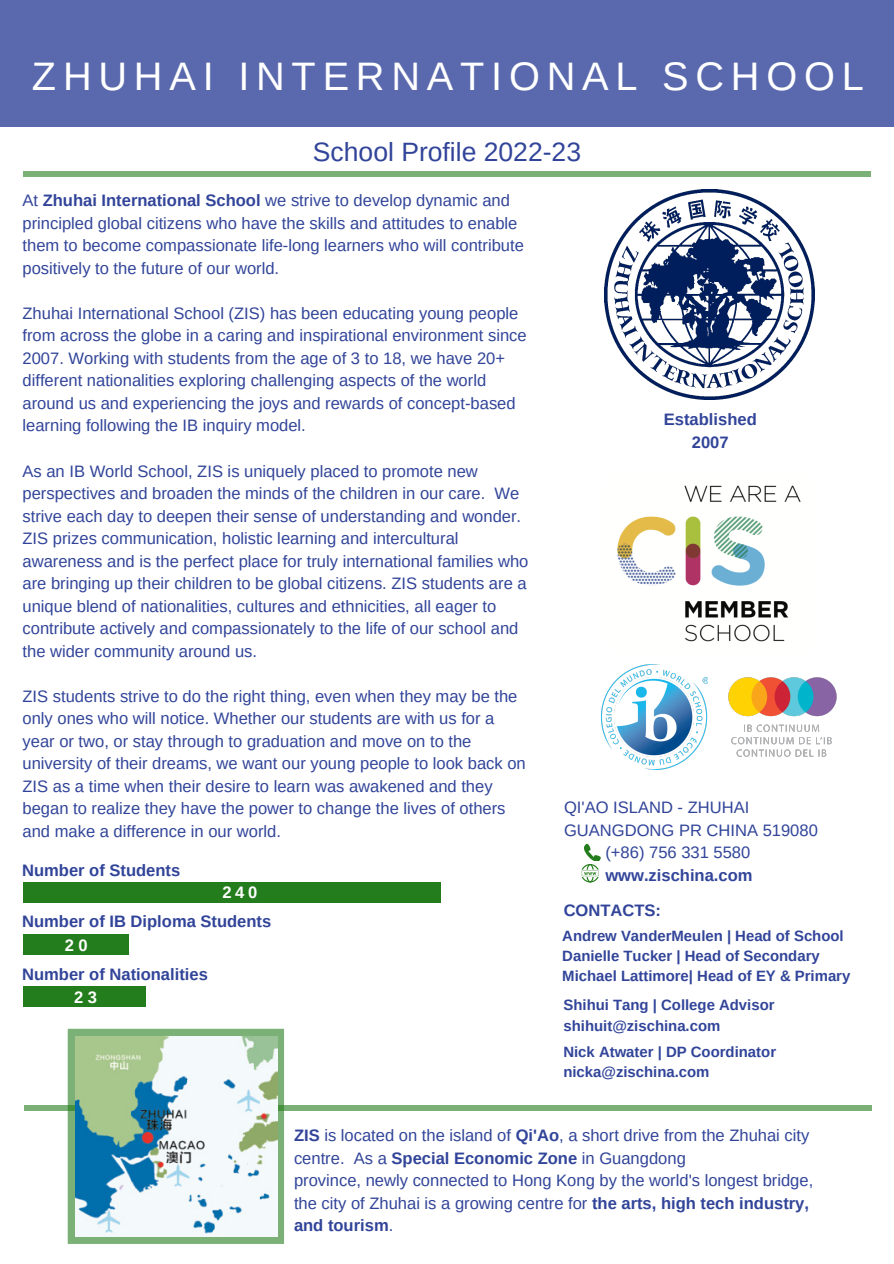
<style>
.page{position:relative;width:894px;height:1264px;background:#fff}
.page>*{position:absolute;margin:0;border:0;box-sizing:border-box;transform-origin:0 0}
.t1{font:39.75px "Arimo";letter-spacing:.17em;color:#fff}
.t2{font:26.55px "Arimo";color:#314499}
.t3{font:16.5px/22.5px "Arimo";color:#314499}
.t4{font:700 16.5px/22.5px "Arimo";color:#314499;text-align:center}
.t5{font:700 16.5px "Arimo";color:#fff}
.t6{font:700 14.85px/20.2px "Arimo";color:#314499}
.s1{font-weight:700}
</style>
<div class="page">
<div style="left:0;top:0;width:893px;height:126px;background:#5a69ad"></div>
<div style="left:24px;top:171px;width:846px;height:6px;background:#7bb176"></div>
<div style="left:24px;top:1105px;width:847px;height:6px;background:#7bb176"></div>
<svg style="left:68px;top:1028px;width:216px;height:215px;background:#85b680"></svg>
<img style="left:75px;top:1036px;width:202px;height:200px">
<svg style="left:581px;top:843px;width:19px;height:39px"></svg>
<div style="left:23px;top:882px;width:417px;height:20px;background:#247d1c"></div>
<div style="left:23px;top:933px;width:105px;height:21px;background:#247d1c"></div>
<div style="left:23px;top:986px;width:123px;height:21px;background:#247d1c"></div>
<img style="left:728px;top:677px;width:109px;height:80px">
<img style="left:601px;top:665px;width:106px;height:104px">
<img style="left:617px;top:485px;width:184px;height:157px">
<img style="left:604px;top:189px;width:210px;height:211px">
<h1 class="t1" style="left:32px;top:54px;width:833px">ZHUHAI INTERNATIONAL SCHOOL</h1>
<h2 class="t2" style="left:313px;top:137px;width:269px">School Profile 2022-23</h2>
<p class="t3" style="left:23px;top:189px;width:502px">At <span class="s1">Zhuhai International School</span> we strive to develop dynamic and principled global citizens who have the skills and attitudes to enable them to become compassionate life-long learners who will contribute positively to the future of our world.</p>
<p class="t3" style="left:23px;top:302px;width:505px">Zhuhai International School (ZIS) has been educating young people from across the globe in a caring and inspirational environment since 2007. Working with students from the age of 3 to 18, we have 20+ different nationalities exploring challenging aspects of the world around us and experiencing the joys and rewards of concept-based learning following the IB inquiry model.</p>
<p class="t3" style="left:23px;top:459px;width:507px">As an IB World School, ZIS is uniquely placed to promote new perspectives and broaden the minds of the children in our care. We strive each day to deepen their sense of understanding and wonder.<br>ZIS prizes communication, holistic learning and intercultural awareness and is the perfect place for truly international families who are bringing up their children to be global citizens. ZIS students are a unique blend of nationalities, cultures and ethnicities, all eager to contribute actively and compassionately to the life of our school and the wider community around us.</p>
<p class="t3" style="left:23px;top:684px;width:504px">ZIS students strive to do the right thing, even when they may be the only ones who will notice. Whether our students are with us for a year or two, or stay through to graduation and move on to the university of their dreams, we want our young people to look back on ZIS as a time when their desire to learn was awakened and they began to realize they have the power to change the lives of others and make a difference in our world.</p>
<p class="t4" style="left:663px;top:408px;width:94px">Established<br>2007</p>
<p class="t3" style="left:564px;top:796px;width:187px">QI'AO ISLAND - ZHUHAI</p>
<p class="t3" style="left:564px;top:818px;width:255px">GUANGDONG PR CHINA 519080</p>
<p class="t3" style="left:605px;top:841px;width:146px">(+86) 756 331 5580</p>
<p class="t4" style="left:22px;top:858px;width:160px">Number of Students</p>
<p class="t4" style="left:563px;top:857px;width:190px;line-height:35px;text-align:left;text-indent:42px">www.zischina.com<br>CONTACTS:</p>
<p class="t6" style="left:562px;top:925px;width:289px">Andrew VanderMeulen | Head of School<br>Danielle Tucker | Head of Secondary<br>Michael Lattimore| Head of EY &amp; Primary</p>
<p class="t6" style="left:563px;top:994px;width:212px">Shihui Tang | College Advisor shihuit@zischina.com</p>
<p class="t6" style="left:563px;top:1041px;width:214px">Nick Atwater | DP Coordinator nicka@zischina.com</p>
<p class="t5" style="left:222px;top:882px;width:36px">240</p>
<p class="t4" style="left:22px;top:910px;width:250px">Number of IB Diploma Students</p>
<p class="t4" style="left:22px;top:963px;width:187px">Number of Nationalities</p>
<p class="t5" style="left:65px;top:935px;width:24px">2 0</p>
<p class="t5" style="left:74px;top:987px;width:24px">2 3</p>
<p class="t3" style="left:294px;top:1124px;width:520px"><span class="s1">ZIS</span> is located on the island of <span class="s1">Qi'Ao</span>, a short drive from the Zhuhai city centre. As a <span class="s1">Special Economic Zone</span> in Guangdong<br>province, newly connected to Hong Kong by the world's longest bridge, the city of Zhuhai is a growing centre for <span class="s1">the arts, high tech industry, and tourism</span>.</p>
</div>
